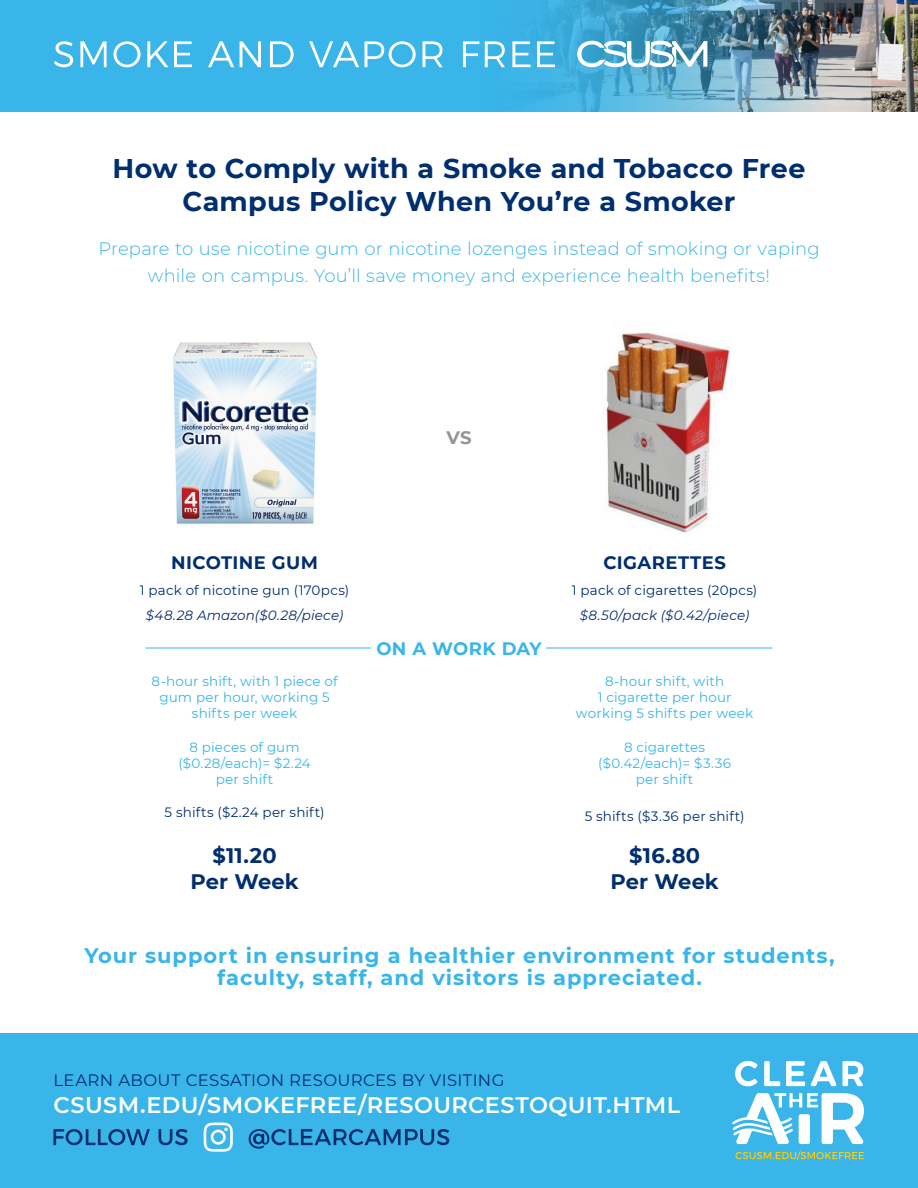
<style>
.page{position:relative;width:918px;height:1188px;background:#fff}
.page>*{position:absolute;margin:0;border:0;box-sizing:border-box;transform-origin:0 0}
.t1{font:700 27px/33px "Montserrat";letter-spacing:.01em;color:#002e6e;text-align:center}
.t2{font:600 22.5px "Montserrat";letter-spacing:.02em;color:#fff}
.t3{font:700 21px/22.5px "Montserrat";letter-spacing:.045em;color:#3ab5e8;text-align:center}
.t4{font:700 21px/25.2px "Montserrat";letter-spacing:.005em;color:#002e6e;text-align:center}
.t5{font:300 18px/27px "Montserrat";letter-spacing:.01em;color:#3ab5e8;text-align:center}
.t6{font:700 18px "Montserrat";letter-spacing:.02em;color:#002e6e}
.t7{font:700 18px "Montserrat";letter-spacing:.01em;color:#3ab5e8}
.t8{font:700 18px "Montserrat";color:#939598}
.t9{font:16.5px "Montserrat";letter-spacing:.02em;color:#002e6e}
.t10{font:13.5px/16.2px "Montserrat";letter-spacing:.01em;color:#3ab5e8;text-align:center}
.t11{font:13.5px/24.8px "Montserrat";letter-spacing:.01em;color:#002e6e;text-align:center}
.s1{font-style:italic}
</style>
<div class="page">
<div style="left:0;top:0;width:918px;height:111px;background:#3ab5e9"></div>
<img style="left:422px;top:0;width:496px;height:111px">
<div style="left:0;top:1033px;width:918px;height:155px;background:#3ab5e9"></div>
<svg style="left:735px;top:1151px;width:129px;height:9px"></svg>
<svg style="left:735px;top:1061px;width:23px;height:25px"></svg>
<svg style="left:764px;top:1061px;width:16px;height:25px"></svg>
<svg style="left:786px;top:1061px;width:19px;height:25px"></svg>
<svg style="left:811px;top:1061px;width:26px;height:25px"></svg>
<svg style="left:843px;top:1061px;width:20px;height:25px"></svg>
<svg style="left:732px;top:1093px;width:132px;height:51px"></svg>
<svg style="left:577px;top:41px;width:130px;height:26px;background:#8fc3da"></svg>
<svg style="left:54px;top:41px;width:501px;height:26px"></svg>
<img style="left:173px;top:342px;width:144px;height:182px">
<hr style="left:146px;top:648px;width:626px;height:1px;background:#3ab5e8">
<div style="left:372px;top:642px;width:174px;height:13px;background:#fff"></div>
<svg style="left:204px;top:1123px;width:29px;height:29px"></svg>
<svg style="left:249px;top:1129px;width:200px;height:20px"></svg>
<svg style="left:53px;top:1129px;width:135px;height:16px"></svg>
<img style="left:606px;top:332px;width:124px;height:201px">
<h1 class="t1" style="left:113px;top:151px;width:694px">How to Comply with a Smoke and Tobacco Free<br>Campus Policy When You’re a Smoker</h1>
<p class="t5" style="left:98px;top:234px;width:723px">Prepare to use nicotine gum or nicotine lozenges instead of smoking or vaping while on campus. You’ll save money and experience health benefits!</p>
<p class="t8" style="left:446px;top:425px;width:27px">VS</p>
<p class="t6" style="left:171px;top:550px;width:148px">NICOTINE GUM</p>
<p class="t11" style="left:140px;top:577px;width:211px">1 pack of nicotine gun (170pcs) <span class="s1">$48.28 Amazon($0.28/piece)</span></p>
<p class="t10" style="left:152px;top:672px;width:188px">8-hour shift, with 1 piece of gum per hour, working 5 shifts per week</p>
<p class="t10" style="left:178px;top:739px;width:134px">8 pieces of gum ($0.28/each)= $2.24 per shift</p>
<p class="t11" style="left:165px;top:799px;width:161px">5 shifts ($2.24 per shift)</p>
<p class="t4" style="left:190px;top:842px;width:110px">$11.20<br>Per Week</p>
<p class="t7" style="left:376px;top:635px;width:167px">ON A WORK DAY</p>
<p class="t6" style="left:603px;top:550px;width:124px">CIGARETTES</p>
<p class="t11" style="left:572px;top:577px;width:187px">1 pack of cigarettes (20pcs) <span class="s1">$8.50/pack ($0.42/piece)</span></p>
<p class="t10" style="left:576px;top:672px;width:179px">8-hour shift, with<br>1 cigarette per hour working 5 shifts per week</p>
<p class="t10" style="left:598px;top:739px;width:134px">8 cigarettes ($0.42/each)= $3.36 per shift</p>
<p class="t11" style="left:585px;top:804px;width:161px">5 shifts ($3.36 per shift)</p>
<p class="t4" style="left:610px;top:842px;width:110px">$16.80<br>Per Week</p>
<p class="t3" style="left:84px;top:943px;width:752px">Your support in ensuring a healthier environment for students, faculty, staff, and visitors is appreciated.</p>
<p class="t9" style="left:53px;top:1069px;width:453px">LEARN ABOUT CESSATION RESOURCES BY VISITING</p>
<p class="t2" style="left:53px;top:1089px;width:628px">CSUSM.EDU/SMOKEFREE/RESOURCESTOQUIT.HTML</p>
</div>
